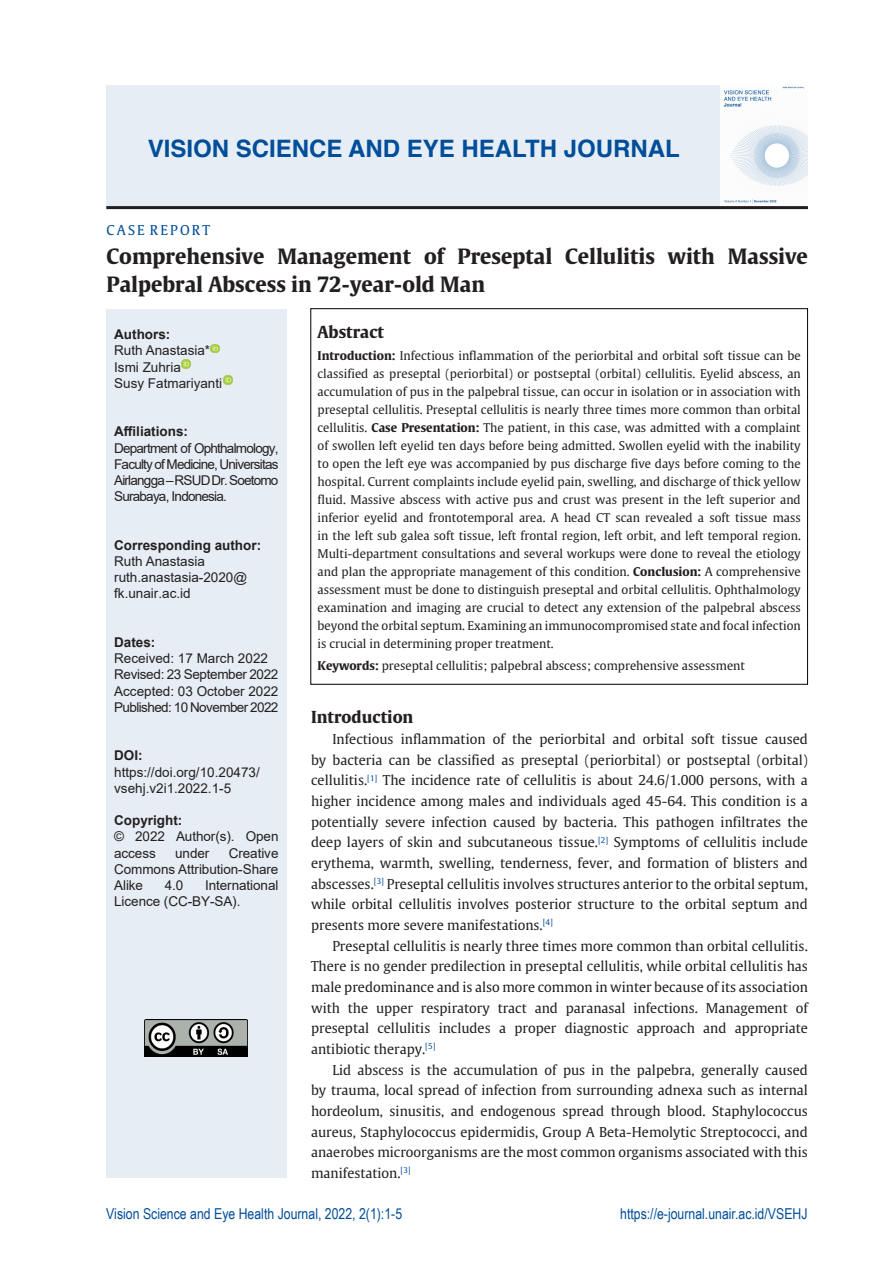
<style>
.page{position:relative;width:893px;height:1263px;background:#fff}
.page>*{position:absolute;margin:0;border:0;box-sizing:border-box;transform-origin:0 0}
.t1{font:700 24px "Helvetica";color:#004d99}
.t2{font:700 21px/28.5px "Gulliver";color:#231f20}
.t3{font:700 16.5px "Gulliver";color:#231f20}
.t4{font:15px "Arial Narrow";color:#004d99}
.t5{font:13.5px/20.7px "Gulliver";color:#231f20;text-align:justify}
.t6{font:13.5px/16.2px "Arial";letter-spacing:-.005em;color:#231f20}
.t7{font:700 13.5px "Arial";color:#231f20}
.t8{font:13.5px "Arial";letter-spacing:-.045em;color:#231f20}
.t9{font:13.5px "Arial";letter-spacing:-.025em;color:#231f20}
.t10{font:13.5px "Gulliver";color:#004d99}
.t11{font:12px/18px "Gulliver";color:#231f20;text-align:justify}
.s1{font-weight:700}
</style>
<div class="page">
<div style="left:106px;top:85px;width:615px;height:121px;background:#e6edf5"></div>
<img style="left:724px;top:86px;width:84px;height:118px">
<hr style="left:106px;top:206px;width:702px;height:3px;background:#231f20">
<div style="left:106px;top:309px;width:181px;height:869px;background:#e6edf5"></div>
<img style="left:144px;top:1020px;width:104px;height:36px">
<svg style="left:223px;top:376px;width:9px;height:9px"></svg>
<svg style="left:182px;top:360px;width:8px;height:9px"></svg>
<svg style="left:210px;top:344px;width:9px;height:9px"></svg>
<p class="t1" style="left:148px;top:129px;width:534px">VISION SCIENCE AND EYE HEALTH JOURNAL</p>
<p class="t10" style="left:107px;top:222px;width:105px">C A S E R E P O R T</p>
<p class="t2" style="left:107px;top:241px;width:703px">Comprehensive Management of Preseptal Cellulitis with Massive<br>Palpebral Abscess in 72-year-old Man</p>
<p class="t7" style="left:114px;top:325px;width:58px">Authors:</p>
<p class="t6" style="left:114px;top:342px;width:98px">Ruth Anastasia*</p>
<p class="t6" style="left:114px;top:359px;width:68px">Ismi Zuhria</p>
<p class="t6" style="left:114px;top:375px;width:110px">Susy Fatmariyanti</p>
<p class="t7" style="left:114px;top:422px;width:75px">Affiliations:</p>
<p class="t6" style="left:114px;top:440px;width:166px;text-align:justify">Department of Ophthalmology, Faculty of Medicine, Universitas Airlangga – RSUD Dr. Soetomo Surabaya, Indonesia.</p>
<p class="t7" style="left:114px;top:535px;width:149px">Corresponding author:</p>
<p class="t6" style="left:114px;top:553px;width:92px">Ruth Anastasia</p>
<p class="t6" style="left:114px;top:569px;width:135px">ruth.anastasia-2020@ fk.unair.ac.id</p>
<p class="t7" style="left:114px;top:633px;width:43px">Dates:</p>
<p class="t6" style="left:114px;top:650px;width:155px">Received: 17 March 2022</p>
<p class="t9" style="left:114px;top:665px;width:166px">Revised: 23 September 2022</p>
<p class="t6" style="left:114px;top:683px;width:166px">Accepted: 03 October 2022</p>
<p class="t8" style="left:114px;top:698px;width:166px">Published: 10 November 2022</p>
<p class="t7" style="left:114px;top:746px;width:30px">DOI:</p>
<p class="t6" style="left:114px;top:764px;width:147px">https://doi.org/10.20473/ vsehj.v2i1.2022.1-5</p>
<p class="t7" style="left:114px;top:811px;width:70px">Copyright:</p>
<p class="t6" style="left:114px;top:828px;width:166px">© 2022 Author(s). Open access</p>
<p class="t3" style="left:318px;top:321px;width:68px">Abstract</p>
<p class="t11" style="left:318px;top:346px;width:485px"><span class="s1">Introduction:</span> Infectious inflammation of the periorbital and orbital soft tissue can be classified as preseptal (periorbital) or postseptal (orbital) cellulitis. Eyelid abscess, an accumulation of pus in the palpebral tissue, can occur in isolation or in association with preseptal cellulitis. Preseptal cellulitis is nearly three times more common than orbital cellulitis. <span class="s1">Case Presentation:</span> The patient, in this case, was admitted with a complaint of swollen left eyelid ten days before being admitted. Swollen eyelid with the inability to open the left eye was accompanied by pus discharge five days before coming to the hospital. Current complaints include eyelid pain, swelling, and discharge of thick yellow fluid. Massive abscess with active pus and crust was present in the left superior and inferior eyelid and frontotemporal area. A head CT scan revealed a soft tissue mass in the left sub galea soft tissue, left frontal region, left orbit, and left temporal region.<br>Multi-department consultations and several workups were done to reveal the etiology and plan the appropriate management of this condition. <span class="s1">Conclusion:</span> A comprehensive assessment must be done to distinguish preseptal and orbital cellulitis. Ophthalmology examination and imaging are crucial to detect any extension of the palpebral abscess beyond the orbital septum. Examining an immunocompromised state and focal infection is crucial in determining proper treatment.</p>
<p class="t11" style="left:318px;top:657px;width:429px"><span class="s1">Keywords:</span> preseptal cellulitis; palpebral abscess; comprehensive assessment</p>
<p class="t3" style="left:311px;top:707px;width:104px">Introduction</p>
<p class="t5" style="left:311px;top:729px;width:498px;text-indent:21px">Infectious inflammation of the periorbital and orbital soft tissue caused by bacteria can be classified as preseptal (periorbital) or postseptal (orbital) cellulitis.<sup>[1]</sup> The incidence rate of cellulitis is about 24.6/1.000 persons, with a higher incidence among males and individuals aged 45-64. This condition is a potentially severe infection caused by bacteria. This pathogen infiltrates the deep layers of skin and subcutaneous tissue.<sup>[2]</sup> Symptoms of cellulitis include erythema, warmth, swelling, tenderness, fever, and formation of blisters and abscesses.<sup>[3]</sup> Preseptal cellulitis involves structures anterior to the orbital septum, while orbital cellulitis involves posterior structure to the orbital septum and presents more severe manifestations.<sup>[4]</sup></p>
<p class="t5" style="left:311px;top:935px;width:498px;text-indent:21px">Preseptal cellulitis is nearly three times more common than orbital cellulitis.<br>There is no gender predilection in preseptal cellulitis, while orbital cellulitis has male predominance and is also more common in winter because of its association with the upper respiratory tract and paranasal infections. Management of preseptal cellulitis includes a proper diagnostic approach and appropriate antibiotic therapy.<sup>[5]</sup></p>
<p class="t5" style="left:311px;top:1059px;width:498px;text-indent:21px">Lid abscess is the accumulation of pus in the palpebra, generally caused by trauma, local spread of infection from surrounding adnexa such as internal hordeolum, sinusitis, and endogenous spread through blood. Staphylococcus aureus, Staphylococcus epidermidis, Group A Beta-Hemolytic Streptococci, and anaerobes microorganisms are the most common organisms associated with this manifestation.<sup>[3]</sup></p>
<p class="t4" style="left:620px;top:1202px;width:189px">https://e-journal.unair.ac.id/VSEHJ</p>
<p class="t6" style="left:114px;top:845px;width:166px;text-align:justify;text-indent:115px">Creative Commons Attribution-Share Alike</p>
<p class="t6" style="left:175px;top:845px;width:36px">under</p>
<p class="t6" style="left:165px;top:877px;width:20px">4.0</p>
<p class="t6" style="left:114px;top:877px;width:166px;text-indent:91px">International<br>Licence (CC-BY-SA).</p>
<p class="t4" style="left:106px;top:1202px;width:297px">Vision Science and Eye Health Journal, 2022, 2(1):1-5</p>
</div>
